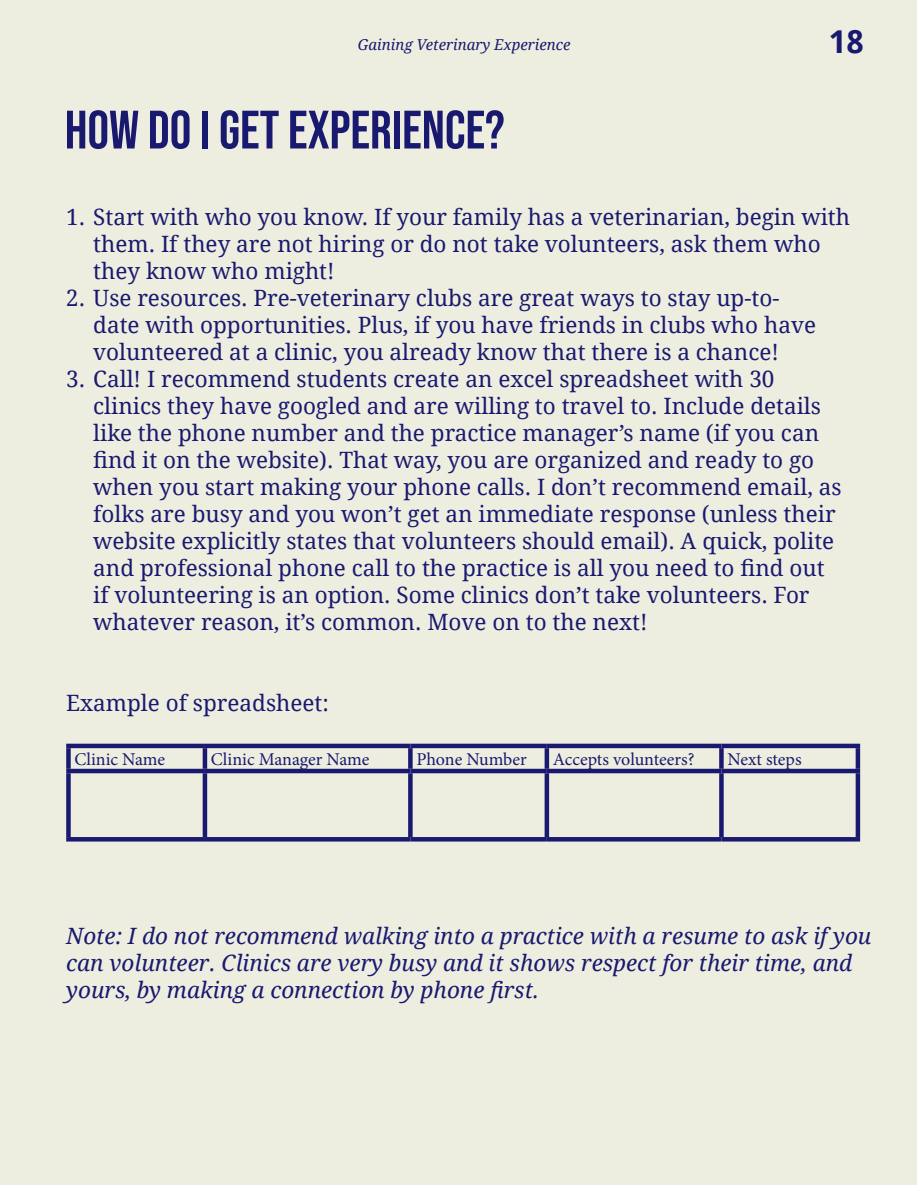
<style>
.page{position:relative;width:918px;height:1188px;background:#fff}
.page>*{position:absolute;margin:0;border:0;box-sizing:border-box;transform-origin:0 0}
.t1{font:54px "Bebas Neue";color:#191970}
.t2{font:700 31.5px "Droid Sans";color:#191970}
.t3{font:22.5px/27px "Droid Serif";color:#191970}
.t4{font:italic 22.5px/27px "Droid Serif";color:#191970}
.t5{font:18px "Minion Pro";letter-spacing:-.005em;color:#191970}
.t6{font:italic 15px "Droid Serif";color:#191970}
</style>
<div class="page">
<div style="left:1px;top:0;width:916px;height:1184px;background:#eeeee0"></div>
<hr style="left:66px;top:744px;width:139px;height:4px;background:#191970">
<div style="left:66px;top:748px;width:5px;height:21px;background:#191970"></div>
<hr style="left:205px;top:744px;width:205px;height:4px;background:#191970">
<hr style="left:203px;top:748px;width:4px;height:21px;background:#191970">
<hr style="left:410px;top:744px;width:137px;height:4px;background:#191970">
<div style="left:408px;top:748px;width:5px;height:21px;background:#191970"></div>
<hr style="left:547px;top:744px;width:174px;height:4px;background:#191970">
<hr style="left:545px;top:748px;width:4px;height:21px;background:#191970">
<hr style="left:721px;top:744px;width:139px;height:4px;background:#191970">
<div style="left:719px;top:748px;width:5px;height:21px;background:#191970"></div>
<hr style="left:856px;top:748px;width:4px;height:21px;background:#191970">
<hr style="left:66px;top:769px;width:139px;height:4px;background:#191970">
<div style="left:66px;top:773px;width:5px;height:64px;background:#191970"></div>
<hr style="left:205px;top:769px;width:205px;height:4px;background:#191970">
<hr style="left:203px;top:773px;width:4px;height:64px;background:#191970">
<hr style="left:410px;top:769px;width:137px;height:4px;background:#191970">
<div style="left:408px;top:773px;width:5px;height:64px;background:#191970"></div>
<hr style="left:547px;top:769px;width:174px;height:4px;background:#191970">
<hr style="left:545px;top:773px;width:4px;height:64px;background:#191970">
<hr style="left:721px;top:769px;width:139px;height:4px;background:#191970">
<div style="left:719px;top:773px;width:5px;height:64px;background:#191970"></div>
<hr style="left:856px;top:773px;width:4px;height:64px;background:#191970">
<div style="left:66px;top:837px;width:139px;height:5px;background:#191970"></div>
<div style="left:205px;top:837px;width:205px;height:5px;background:#191970"></div>
<div style="left:410px;top:837px;width:137px;height:5px;background:#191970"></div>
<div style="left:547px;top:837px;width:174px;height:5px;background:#191970"></div>
<div style="left:721px;top:837px;width:139px;height:5px;background:#191970"></div>
<p class="t6" style="left:358px;top:35px;width:214px">Gaining Veterinary Experience</p>
<h2 class="t2" style="left:829px;top:19px;width:36px">18</h2>
<h1 class="t1" style="left:65px;top:99px;width:441px">HOW DO I GET EXPERIENCE?</h1>
<p class="t3" style="left:93px;top:203px;width:758px;text-indent:-27px">1. Start with who you know. If your family has a veterinarian, begin with them. If they are not hiring or do not take volunteers, ask them who they know who might!</p>
<p class="t3" style="left:93px;top:284px;width:724px;text-indent:-27px">2. Use resources. Pre-veterinary clubs are great ways to stay up-to&shy;date with opportunities. Plus, if you have friends in clubs who have volunteered at a clinic, you already know that there is a chance!</p>
<p class="t3" style="left:93px;top:365px;width:750px;text-indent:-27px">3. Call! I recommend students create an excel spreadsheet with 30 clinics they have googled and are willing to travel to. Include details like the phone number and the practice manager’s name (if you can find it on the website). That way, you are organized and ready to go when you start making your phone calls. I don’t recommend email, as folks are busy and you won’t get an immediate response (unless their website explicitly states that volunteers should email). A quick, polite and professional phone call to the practice is all you need to find out if volunteering is an option. Some clinics don’t take volunteers. For whatever reason, it’s common. Move on to the next!</p>
<p class="t3" style="left:66px;top:689px;width:264px">Example of spreadsheet:</p>
<p class="t5" style="left:74px;top:747px;width:92px">Clinic Name</p>
<p class="t5" style="left:211px;top:747px;width:160px">Clinic Manager Name</p>
<p class="t5" style="left:416px;top:747px;width:112px">Phone Number</p>
<p class="t5" style="left:553px;top:747px;width:143px">Accepts volunteers?</p>
<p class="t5" style="left:727px;top:747px;width:76px">Next steps</p>
<p class="t4" style="left:66px;top:921px;width:807px">Note: I do not recommend walking into a practice with a resume to ask if you can volunteer. Clinics are very busy and it shows respect for their time, and yours, by making a connection by phone first.</p>
</div>
